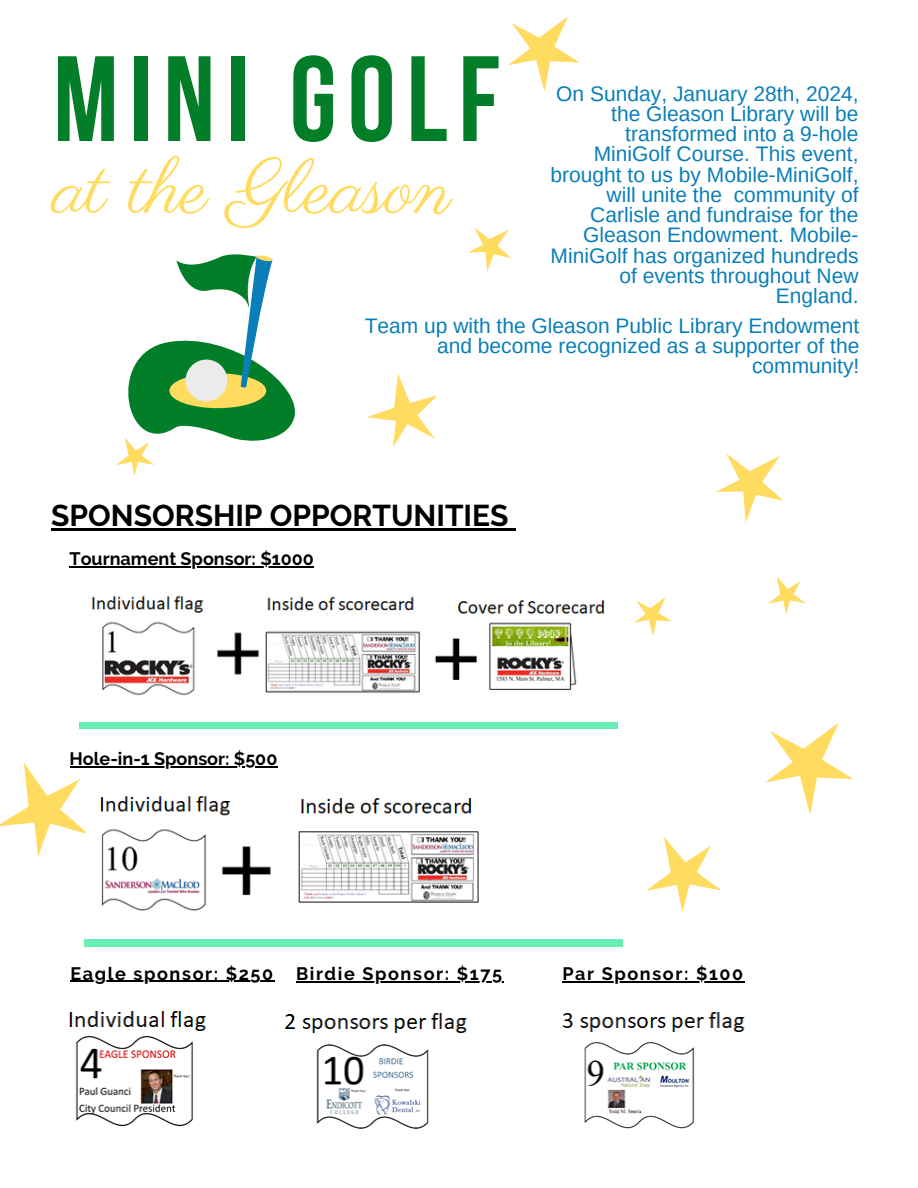
<style>
.page{position:relative;width:918px;height:1188px;background:#fff}
.page>*{position:absolute;margin:0;border:0;box-sizing:border-box;transform-origin:0 0}
.t1{font:700 121.05px "Bebas Neue";letter-spacing:.09em;color:#037e28}
.t2{font:75.9px "Parisienne";color:#ffdb5f}
.t3{font:700 30px "Raleway";color:#000}
.t4{font:21px/20.2px "Arimo";color:#0a7eb8;text-align:right}
.t5{font:700 18px "Raleway";letter-spacing:.09em;color:#000}
.t6{font:700 18px "Raleway";color:#000}
</style>
<div class="page">
<div style="left:84px;top:939px;width:539px;height:7px;background:#67eeb5"></div>
<div style="left:79px;top:722px;width:539px;height:7px;background:#67eeb5"></div>
<svg style="left:367px;top:374px;width:70px;height:73px"></svg>
<svg style="left:716px;top:453px;width:67px;height:69px"></svg>
<svg style="left:468px;top:228px;width:43px;height:44px"></svg>
<svg style="left:768px;top:576px;width:38px;height:39px"></svg>
<svg style="left:646px;top:837px;width:75px;height:76px"></svg>
<svg style="left:508px;top:17px;width:72px;height:74px"></svg>
<svg style="left:634px;top:597px;width:38px;height:39px"></svg>
<svg style="left:765px;top:723px;width:88px;height:91px"></svg>
<svg style="left:0;top:763px;width:105px;height:94px"></svg>
<svg style="left:116px;top:254px;width:179px;height:222px"></svg>
<img style="left:85px;top:783px;width:394px;height:128px">
<img style="left:91px;top:595px;width:514px;height:101px">
<img style="left:69px;top:1011px;width:676px;height:118px">
<hr style="left:51px;top:528px;width:458px;height:2px;background:#000">
<svg style="left:509px;top:528px;width:7px;height:2px"></svg>
<hr style="left:70px;top:566px;width:244px;height:1px;background:#000">
<hr style="left:70px;top:981px;width:205px;height:1px;background:#000">
<hr style="left:296px;top:982px;width:208px;height:1px;background:#000">
<hr style="left:70px;top:766px;width:207px;height:1px;background:#000">
<hr style="left:562px;top:982px;width:183px;height:1px;background:#000">
<p class="t1" style="left:53px;top:50px;width:448px">MINI GOLF</p>
<p class="t2" style="left:53px;top:142px;width:400px">at the Gleason</p>
<p class="t4" style="left:551px;top:83px;width:310px">On Sunday, January 28th, 2024, the Gleason Library will be transformed into a 9-hole<br>MiniGolf Course. This event, brought to us by Mobile-MiniGolf, will unite the community of<br>Carlisle and fundraise for the<br>Gleason Endowment. Mobile-<br>MiniGolf has organized hundreds of events throughout New<br>England.</p>
<p class="t4" style="left:365px;top:315px;width:496px">Team up with the Gleason Public Library Endowment and become recognized as a supporter of the community!</p>
<p class="t3" style="left:51px;top:497px;width:459px">SPONSORSHIP OPPORTUNITIES</p>
<p class="t6" style="left:70px;top:548px;width:246px">Tournament Sponsor: $1000</p>
<p class="t6" style="left:70px;top:748px;width:209px">Hole-in-1 Sponsor: $500</p>
<p class="t5" style="left:70px;top:963px;width:204px">Eagle sponsor: $250</p>
<p class="t5" style="left:296px;top:963px;width:208px">Birdie Sponsor: $175</p>
<p class="t5" style="left:562px;top:963px;width:182px">Par Sponsor: $100</p>
</div>
